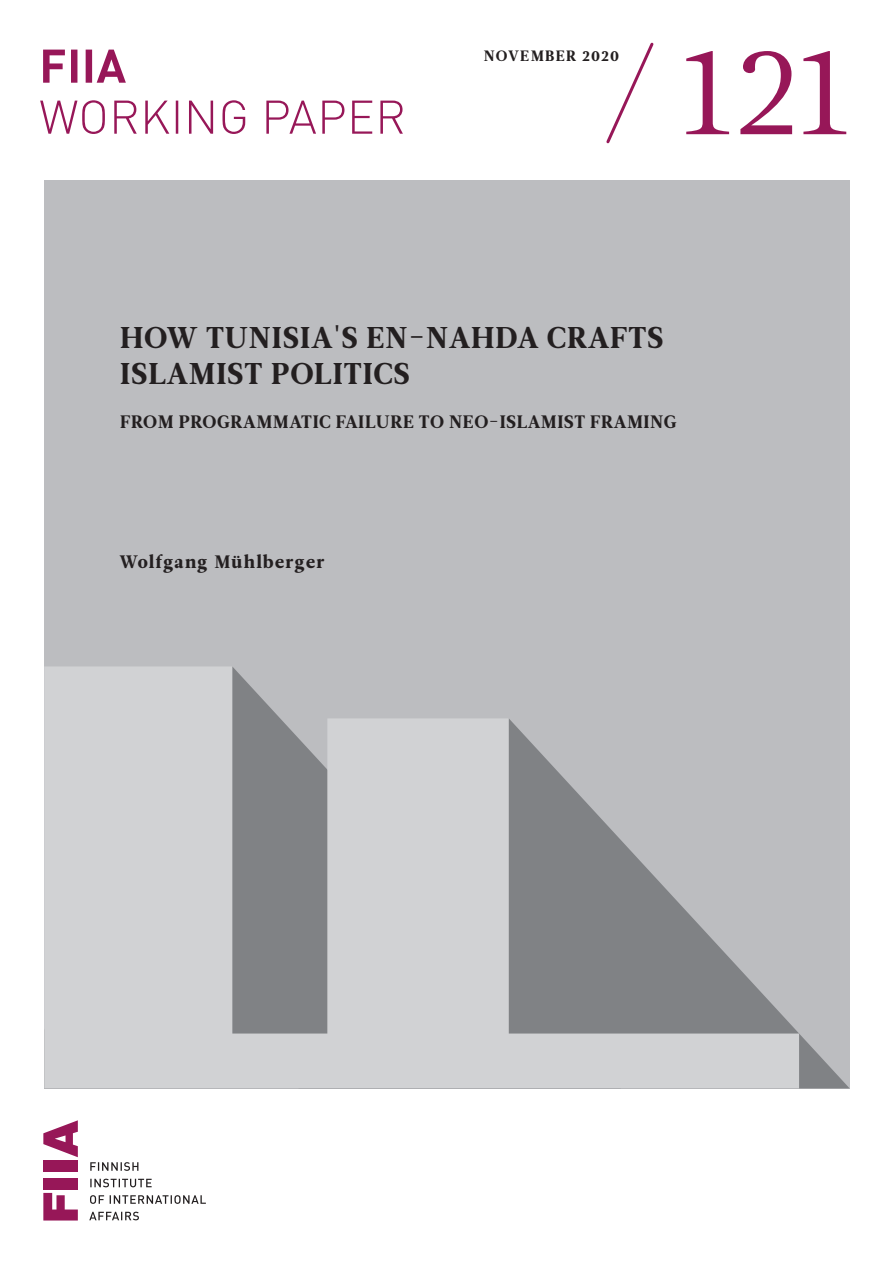
<style>
.page{position:relative;width:893px;height:1263px;background:#fff}
.page>*{position:absolute;margin:0;border:0;box-sizing:border-box;transform-origin:0 0}
.t1{font:126px "Leitura News Roman 1";color:#971758}
.t2{font:30px/36px "Leitura News Roman 4";letter-spacing:.035em;color:#231f20}
.t3{font:18px "Leitura News Roman 4";letter-spacing:.035em;color:#231f20}
.t4{font:18px "Leitura News Roman 4";letter-spacing:.08em;color:#231f20}
.t5{font:15px "Leitura News Roman 4";letter-spacing:.085em;color:#231f20}
</style>
<div class="page">
<div style="left:43px;top:1178px;width:35px;height:11px;background:#971758"></div>
<svg style="left:43px;top:1193px;width:35px;height:27px"></svg>
<div style="left:43px;top:1161px;width:35px;height:11px;background:#971758"></div>
<svg style="left:43px;top:1120px;width:35px;height:37px"></svg>
<svg style="left:89px;top:1212px;width:50px;height:8px"></svg>
<svg style="left:90px;top:1195px;width:116px;height:9px"></svg>
<svg style="left:90px;top:1179px;width:62px;height:8px"></svg>
<svg style="left:90px;top:1162px;width:48px;height:9px"></svg>
<svg style="left:40px;top:100px;width:363px;height:34px"></svg>
<svg style="left:43px;top:50px;width:83px;height:33px"></svg>
<div style="left:44px;top:180px;width:806px;height:908px;background:#bcbdc0"></div>
<svg style="left:606px;top:42px;width:48px;height:102px"></svg>
<svg style="left:799px;top:1034px;width:50px;height:54px"></svg>
<svg style="left:44px;top:666px;width:755px;height:422px;fill:#d1d2d4"></svg>
<p class="t5" style="left:484px;top:47px;width:137px">NOVEMBER 2020</p>
<p class="t1" style="left:681px;top:17px;width:172px">121</p>
<h2 class="t2" style="left:120px;top:320px;width:545px">HOW TUNISIA'S EN-NAHDA CRAFTS<br>ISLAMIST POLITICS</h2>
<h4 class="t3" style="left:120px;top:411px;width:558px">FROM PROGRAMMATIC FAILURE TO NEO-ISLAMIST FRAMING</h4>
<p class="t4" style="left:120px;top:551px;width:206px">Wolfgang Mühlberger</p>
</div>
